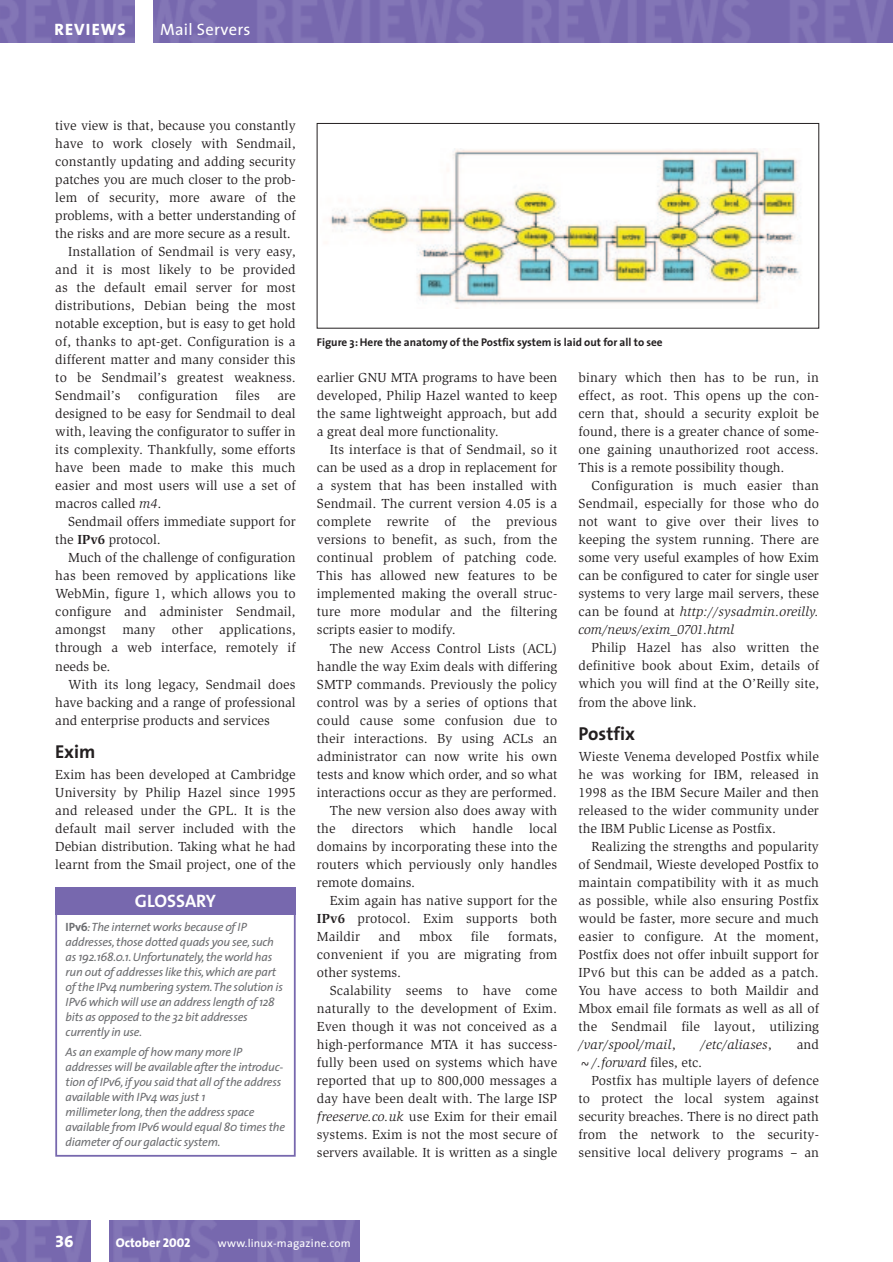
<style>
.page{position:relative;width:893px;height:1262px;background:#fff}
.page>*{position:absolute;margin:0;border:0;box-sizing:border-box;transform-origin:0 0}
.t1{font:700 18.75px "The Sans";color:#231f20}
.t2{font:18px "The Sans Bold Caps";color:#fff}
.t3{font:16.5px "The Sans";letter-spacing:.02em;color:#fff}
.t4{font:16.5px "The Sans Extra Bold Caps";letter-spacing:.07em;color:#fff}
.t5{font:16.5px "The Sans Extra Bold Expert";color:#fff}
.t6{font:13.5px/18px "Slimbach";letter-spacing:.005em;color:#231f20;text-align:justify}
.t7{font:italic 13.5px "Slimbach";letter-spacing:.01em;color:#231f20}
.t8{font:800 12.75px "The Sans";color:#fff}
.t9{font:italic 12px/15px "The Sans";letter-spacing:-.02em;color:#6c6d70}
.t10{font:700 11.25px "The Sans";color:#231f20}
.t11{font:11.25px "The Sans";letter-spacing:.02em;color:#fff}
.s1{font-style:italic}
.s2{font-weight:700}
.s3{font-weight:700;font-style:normal}
.s4{font-style:normal}
.s5{font-family:"The Sans Extra Bold Caps";font-weight:400}
</style>
<div class="page">
<img style="left:1px;top:1220px;width:358px;height:42px">
<div style="left:91px;top:1220px;width:17px;height:42px;background:#fff"></div>
<img style="left:1px;top:0;width:891px;height:43px">
<div style="left:135px;top:0;width:17px;height:43px;background:#fff"></div>
<div style="left:55px;top:911px;width:241px;height:245px;border:2px solid #7768ae"></div>
<div style="left:55px;top:887px;width:241px;height:27px;background:#7768ae"></div>
<img style="left:329px;top:148px;width:471px;height:160px">
<div style="left:317px;top:123px;width:502px;height:205px;border:1px solid #231f20"></div>
<p class="t4" style="left:54px;top:20px;width:73px">REVIEWS</p>
<p class="t3" style="left:160px;top:23px;width:92px">Mail Servers</p>
<p class="t6" style="left:55px;top:118px;width:242px">tive view is that, because you constantly</p>
<p class="t6" style="left:55px;top:136px;width:242px">have to work closely with Sendmail,</p>
<p class="t6" style="left:55px;top:154px;width:242px">constantly updating and adding security</p>
<p class="t6" style="left:55px;top:172px;width:242px">patches you are much closer to the prob-</p>
<p class="t6" style="left:55px;top:190px;width:242px">lem of security, more aware of the</p>
<p class="t6" style="left:55px;top:208px;width:242px">problems, with a better understanding of</p>
<p class="t6" style="left:55px;top:226px;width:237px">the risks and are more secure as a result.</p>
<p class="t6" style="left:68px;top:244px;width:229px">Installation of Sendmail is very easy,</p>
<p class="t6" style="left:55px;top:262px;width:242px">and it is most likely to be provided</p>
<p class="t6" style="left:55px;top:280px;width:242px">as the default email server for most</p>
<p class="t6" style="left:55px;top:298px;width:242px">distributions, Debian being the most</p>
<p class="t6" style="left:55px;top:316px;width:242px">notable exception, but is easy to get hold</p>
<p class="t6" style="left:55px;top:334px;width:242px">of, thanks to apt-get. Configuration is a</p>
<p class="t6" style="left:55px;top:352px;width:242px">different matter and many consider this</p>
<p class="t6" style="left:55px;top:370px;width:242px">to be Sendmail’s greatest weakness.</p>
<p class="t6" style="left:55px;top:388px;width:67px">Sendmail’s</p>
<p class="t6" style="left:138px;top:388px;width:81px">configuration</p>
<p class="t6" style="left:235px;top:388px;width:26px">files</p>
<p class="t6" style="left:55px;top:388px;width:242px;text-indent:222px">are designed to be easy for Sendmail to deal with, leaving the configurator to suffer in its complexity. Thankfully, some efforts have been made to make this much easier and most users will use a set of macros called <span class="s1">m4</span>.</p>
<p class="t6" style="left:55px;top:514px;width:242px;text-indent:13px">Sendmail offers immediate support for the <span class="s2">IPv6</span> protocol.</p>
<p class="t6" style="left:55px;top:550px;width:242px;text-indent:13px">Much of the challenge of configuration has been removed by applications like WebMin, figure 1, which allows you to configure and administer Sendmail, amongst many other applications, through a web interface, remotely if needs be.</p>
<p class="t6" style="left:55px;top:676px;width:242px;text-indent:13px">With its long legacy, Sendmail does have backing and a range of professional and enterprise products and services</p>
<h1 class="t1" style="left:55px;top:744px;width:42px">Exim</h1>
<p class="t6" style="left:55px;top:766px;width:242px">Exim has been developed at Cambridge University by Philip Hazel since 1995 and released under the GPL. It is the default mail server included with the Debian distribution. Taking what he had learnt from the Smail project, one of the</p>
<h2 class="t2" style="left:135px;top:890px;width:83px">GLOSSARY</h2>
<p class="t9" style="left:66px;top:921px;width:219px"><span class="s3">IPv6</span>:The internet works because of IP addresses, those dotted quads you see, such as 192.168.0.1. Unfortunately, the world has run out of addresses like this, which are part of the IPv4 numbering system.The solution is IPv6 which will use an address length of 128 bits as opposed to the 32 bit addresses currently in use.</p>
<p class="t9" style="left:66px;top:1045px;width:221px">As an example of how many more IP addresses will be available after the introduc&shy;tion of IPv6, if you said that all of the address available with IPv4 was just 1<br>millimeter long, then the address space available from IPv6 would equal 80 times the diameter of our galactic system.</p>
<p class="t10" style="left:317px;top:338px;width:347px">Figure 3: Here the anatomy of the Postfix system is laid out for all to see</p>
<p class="t6" style="left:317px;top:370px;width:242px">earlier GNU MTA programs to have been developed, Philip Hazel wanted to keep the same lightweight approach, but add a great deal more functionality.</p>
<p class="t6" style="left:317px;top:442px;width:242px;text-indent:13px">Its interface is that of Sendmail, so it can be used as a drop in replacement for a system that has been installed with Sendmail. The current version 4.05 is a complete rewrite of the previous versions to benefit, as such, from the continual problem of patching code.<br>This has allowed new features to be implemented making the overall struc&shy;ture more modular and the filtering scripts easier to modify.</p>
<p class="t6" style="left:330px;top:640px;width:229px">The new Access Control Lists (ACL)</p>
<p class="t6" style="left:317px;top:658px;width:242px">handle the way Exim deals with differing</p>
<p class="t6" style="left:317px;top:676px;width:242px">SMTP commands. Previously the policy</p>
<p class="t6" style="left:317px;top:694px;width:242px">control was by a series of options that</p>
<p class="t6" style="left:317px;top:712px;width:242px">could cause some confusion due to</p>
<p class="t6" style="left:317px;top:730px;width:242px">their interactions. By using ACLs an</p>
<p class="t6" style="left:317px;top:748px;width:242px">administrator can now write his own</p>
<p class="t6" style="left:317px;top:766px;width:242px">tests and know which order, and so what</p>
<p class="t6" style="left:317px;top:784px;width:241px">interactions occur as they are performed.</p>
<p class="t6" style="left:330px;top:802px;width:229px">The new version also does away with</p>
<p class="t6" style="left:317px;top:820px;width:242px">the directors which handle local</p>
<p class="t6" style="left:317px;top:838px;width:242px">domains by incorporating these into the</p>
<p class="t6" style="left:317px;top:856px;width:242px">routers which perviously only handles</p>
<p class="t6" style="left:317px;top:874px;width:100px">remote domains.</p>
<p class="t6" style="left:330px;top:892px;width:229px">Exim again has native support for the</p>
<p class="t6" style="left:317px;top:910px;width:242px"><span class="s2">IPv6</span> protocol. Exim supports both</p>
<p class="t6" style="left:317px;top:928px;width:45px">Maildir</p>
<p class="t6" style="left:378px;top:928px;width:24px">and</p>
<p class="t6" style="left:419px;top:928px;width:35px">mbox</p>
<p class="t6" style="left:471px;top:928px;width:20px">file</p>
<p class="t6" style="left:317px;top:928px;width:242px;text-indent:191px">formats, convenient if you are migrating from other systems.</p>
<p class="t6" style="left:317px;top:982px;width:242px;text-indent:13px">Scalability seems to have come naturally to the development of Exim.<br>Even though it was not conceived as a high-performance MTA it has success&shy;fully been used on systems which have reported that up to 800,000 messages a day have been dealt with. The large ISP <span class="s1">freeserve.co.uk</span> use Exim for their email systems. Exim is not the most secure of servers available. It is written as a single</p>
<p class="t6" style="left:578px;top:370px;width:242px">binary which then has to be run, in effect, as root. This opens up the con&shy;cern that, should a security exploit be found, there is a greater chance of some&shy;one gaining unauthorized root access.<br>This is a remote possibility though.</p>
<p class="t6" style="left:578px;top:478px;width:242px;text-indent:13px">Configuration is much easier than Sendmail, especially for those who do not want to give over their lives to keeping the system running. There are some very useful examples of how Exim can be configured to cater for single user systems to very large mail servers, these can be found at <span class="s1">http://sysadmin.oreilly. com/news/exim_0701.html</span></p>
<p class="t6" style="left:578px;top:640px;width:242px;text-indent:13px">Philip Hazel has also written the definitive book about Exim, details of which you will find at the O’Reilly site, from the above link.</p>
<h1 class="t1" style="left:578px;top:726px;width:58px">Postfix</h1>
<p class="t6" style="left:578px;top:748px;width:242px">Wieste Venema developed Postfix while he was working for IBM, released in 1998 as the IBM Secure Mailer and then released to the wider community under the IBM Public License as Postfix.</p>
<p class="t6" style="left:578px;top:838px;width:242px;text-indent:13px">Realizing the strengths and popularity of Sendmail, Wieste developed Postfix to maintain compatibility with it as much as possible, while also ensuring Postfix would be faster, more secure and much easier to configure. At the moment, Postfix does not offer inbuilt support for IPv6 but this can be added as a patch.<br>You have access to both Maildir and Mbox email file formats as well as all of the Sendmail file layout, utilizing <span class="s1">/var/spool/mail</span>,</p>
<p class="t7" style="left:700px;top:1039px;width:73px">/etc/aliases<span class="s4">,</span></p>
<p class="t6" style="left:796px;top:1036px;width:24px">and</p>
<p class="t7" style="left:578px;top:1057px;width:125px">~/.forward <span class="s4">files, etc.</span></p>
<p class="t6" style="left:591px;top:1072px;width:229px">Postfix has multiple layers of defence</p>
<p class="t6" style="left:578px;top:1090px;width:242px">to protect the local system against</p>
<p class="t6" style="left:578px;top:1108px;width:242px">security breaches. There is no direct path</p>
<p class="t6" style="left:578px;top:1126px;width:242px">from the network to the security-</p>
<p class="t6" style="left:578px;top:1144px;width:242px">sensitive local delivery programs – an</p>
<p class="t5" style="left:55px;top:1231px;width:20px">36</p>
<p class="t8" style="left:116px;top:1237px;width:76px">October <span class="s5">2002</span></p>
<p class="t11" style="left:218px;top:1238px;width:134px">www.linux-magazine.com</p>
</div>
